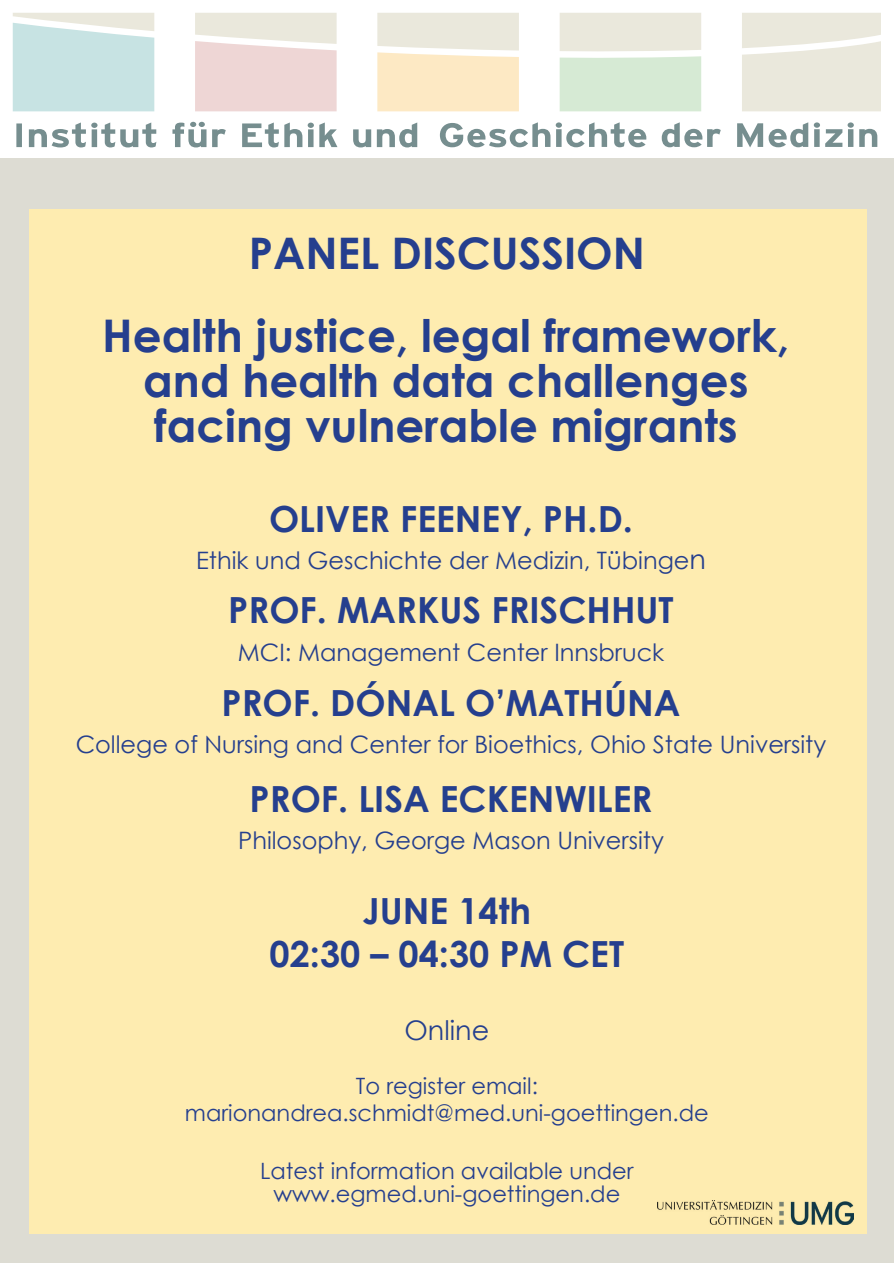
<style>
.page{position:relative;width:894px;height:1263px;background:#fff}
.page>*{position:absolute;margin:0;border:0;box-sizing:border-box;transform-origin:0 0}
.t1{font:700 45px/45px "Century Gothic";color:#253f8e;text-align:center}
.t2{font:700 43.5px "Century Gothic";color:#253f8e}
.t3{font:700 36px/43.2px "Century Gothic";color:#253f8e;text-align:center}
.t4{font:27px "Century Gothic";color:#253f8e}
.t5{font:24px "Century Gothic";color:#253f8e}
.t6{font:22.5px/22.5px "Century Gothic";color:#253f8e;text-align:center}
.s1{font-size:27px}
</style>
<div class="page">
<svg style="left:13px;top:13px;width:141px;height:98px;background:#cee5e4"></svg>
<svg style="left:195px;top:13px;width:141px;height:98px;background:#eeddd9"></svg>
<svg style="left:377px;top:13px;width:141px;height:98px;background:#f6ead0"></svg>
<svg style="left:742px;top:13px;width:138px;height:98px;background:#ebe9de"></svg>
<svg style="left:559px;top:13px;width:142px;height:98px;background:#e0eada"></svg>
<svg style="left:16px;top:122px;width:401px;height:25px"></svg>
<svg style="left:439px;top:122px;width:438px;height:25px"></svg>
<div style="left:0;top:158px;width:893px;height:52px;background:#dddcd3"></div>
<div style="left:0;top:210px;width:893px;height:1053px;background:#feecb0"></div>
<img style="left:657px;top:1201px;width:196px;height:24px">
<div style="left:1px;top:207px;width:28px;height:1055px;background:#dddcd3"></div>
<div style="left:866px;top:207px;width:27px;height:1055px;background:#dddcd3"></div>
<div style="left:1px;top:1234px;width:892px;height:28px;background:#dddcd3"></div>
<h2 class="t2" style="left:249px;top:236px;width:397px">PANEL DISCUSSION</h2>
<h1 class="t1" style="left:102px;top:318px;width:688px">Health justice, legal framework, and health data challenges facing vulnerable migrants</h1>
<h3 class="t3" style="left:269px;top:500px;width:365px">OLIVER FEENEY, PH.D.</h3>
<p class="t5" style="left:196px;top:551px;width:511px">Ethik und Geschichte der Medizin, Tübinge<span class="s1">n</span></p>
<h3 class="t3" style="left:228px;top:592px;width:446px">PROF. MARKUS FRISCHHUT</h3>
<p class="t5" style="left:238px;top:643px;width:428px">MCI: Management Center Innsbruck</p>
<h3 class="t3" style="left:221px;top:684px;width:460px">PROF. DÓNAL O’MATHÚNA</h3>
<p class="t5" style="left:76px;top:735px;width:751px">College of Nursing and Center for Bioethics, Ohio State University</p>
<h3 class="t3" style="left:249px;top:780px;width:404px">PROF. LISA ECKENWILER</h3>
<p class="t5" style="left:238px;top:831px;width:427px">Philosophy, George Mason University</p>
<h3 class="t3" style="left:269px;top:892px;width:356px">JUNE 14th<br>02:30 – 04:30 PM CET</h3>
<p class="t4" style="left:404px;top:1020px;width:86px">Online</p>
<p class="t6" style="left:185px;top:1075px;width:525px;line-height:27px">To register email: marionandrea.schmidt@med.uni-goettingen.de</p>
<p class="t6" style="left:260px;top:1162px;width:375px">Latest information available under www.egmed.uni-goettingen.de</p>
</div>
